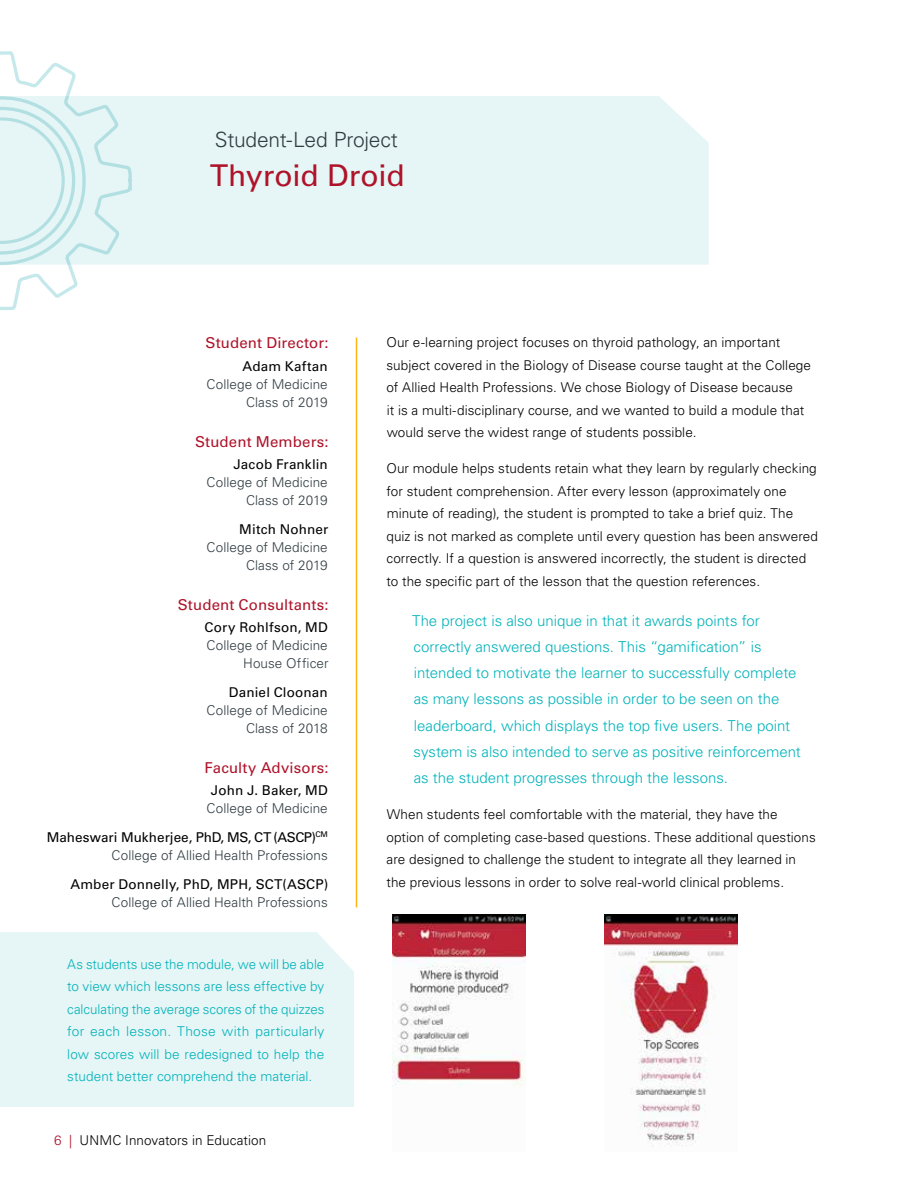
<style>
.page{position:relative;width:918px;height:1188px;background:#fff}
.page>*{position:absolute;margin:0;border:0;box-sizing:border-box;transform-origin:0 0}
.t1{font:30px "Univers LT Std";letter-spacing:-.005em;color:#ae132a}
.t2{font:300 21px "Univers LT Std";letter-spacing:-.01em;color:#303c42}
.t3{font:300 15px/26.2px "Univers LT Std";color:#00b3ba}
.t4{font:15px "Univers LT Std";letter-spacing:.01em;color:#ae132a}
.t5{font:300 13.5px/22.5px "Univers LT Std";letter-spacing:.005em;color:#000}
.t6{font:300 13.5px/22.5px "Univers LT Std";letter-spacing:.005em;color:#00b3ba;text-align:justify}
.t7{font:300 13.5px/18px "Univers LT Std";letter-spacing:.005em;color:#303c42;text-align:right}
.t8{font:13.5px/28.8px "Univers LT Std";letter-spacing:.01em;color:#000;text-align:right}
.s1{font-weight:300;color:#303c42}
.s2{color:#ae132a}
</style>
<div class="page">
<div style="left:134px;top:96px;width:575px;height:169px;background:#e6f5f5"></div>
<svg style="left:0;top:51px;width:134px;height:259px"></svg>
<img style="left:392px;top:914px;width:134px;height:172px">
<img style="left:604px;top:914px;width:134px;height:233px">
<div style="left:0;top:932px;width:354px;height:175px;background:#e6f5f5"></div>
<hr style="left:356px;top:338px;width:1px;height:569px;background:#fdb714">
<h2 class="t2" style="left:215px;top:127px;width:185px">Student-Led Project</h2>
<h1 class="t1" style="left:210px;top:157px;width:196px">Thyroid Droid</h1>
<p class="t4" style="left:206px;top:334px;width:124px">Student Director:</p>
<p class="t8" style="left:243px;top:352px;width:87px">Adam Kaftan</p>
<p class="t7" style="left:207px;top:375px;width:123px">College of Medicine<br>Class of 2019</p>
<p class="t4" style="left:195px;top:432px;width:135px">Student Members:</p>
<p class="t8" style="left:233px;top:450px;width:96px">Jacob Franklin</p>
<p class="t7" style="left:207px;top:473px;width:123px">College of Medicine<br>Class of 2019</p>
<p class="t8" style="left:239px;top:515px;width:91px">Mitch Nohner</p>
<p class="t7" style="left:207px;top:538px;width:123px">College of Medicine<br>Class of 2019</p>
<p class="t4" style="left:178px;top:595px;width:152px">Student Consultants:</p>
<p class="t8" style="left:205px;top:613px;width:125px">Cory Rohlfson, MD</p>
<p class="t7" style="left:207px;top:636px;width:124px">College of Medicine<br>House Officer</p>
<p class="t8" style="left:229px;top:678px;width:100px">Daniel Cloonan</p>
<p class="t7" style="left:207px;top:701px;width:123px">College of Medicine<br>Class of 2018</p>
<p class="t4" style="left:205px;top:758px;width:126px">Faculty Advisors:</p>
<p class="t8" style="left:211px;top:776px;width:119px">John J. Baker, MD</p>
<p class="t8" style="left:47px;top:794px;width:283px"><span class="s1">College of Medicine<br></span>Maheswari Mukherjee, PhD, MS, CT (ASCP)<sup>CM</sup></p>
<p class="t7" style="left:112px;top:846px;width:218px">College of Allied Health Professions</p>
<p class="t8" style="left:70px;top:870px;width:259px">Amber Donnelly, PhD, MPH, SCT(ASCP)</p>
<p class="t7" style="left:112px;top:893px;width:218px">College of Allied Health Professions</p>
<p class="t6" style="left:67px;top:952px;width:259px">As students use the module, we will be able to view which lessons are less effective by calculating the average scores of the quizzes for each lesson. Those with particularly low scores will be redesigned to help the student better comprehend the material.</p>
<p class="t5" style="left:54px;top:1128px;width:214px"><span class="s2">6 |</span> UNMC Innovators in Education</p>
<p class="t5" style="left:386px;top:331px;width:426px">Our e-learning project focuses on thyroid pathology, an important subject covered in the Biology of Disease course taught at the College of Allied Health Professions. We chose Biology of Disease because<br>it is a multi-disciplinary course, and we wanted to build a module that would serve the widest range of students possible.</p>
<p class="t5" style="left:386px;top:457px;width:433px">Our module helps students retain what they learn by regularly checking for student comprehension. After every lesson (approximately one minute of reading), the student is prompted to take a brief quiz. The quiz is not marked as complete until every question has been answered correctly. If a question is answered incorrectly, the student is directed to the specific part of the lesson that the question references.</p>
<p class="t3" style="left:412px;top:607px;width:390px">The project is also unique in that it awards points for correctly answered questions. This “gamification” is intended to motivate the learner to successfully complete as many lessons as possible in order to be seen on the leaderboard, which displays the top five users. The point system is also intended to serve as positive reinforcement as the student progresses through the lessons.</p>
<p class="t5" style="left:387px;top:803px;width:431px">When students feel comfortable with the material, they have the option of completing case-based questions. These additional questions are designed to challenge the student to integrate all they learned in the previous lessons in order to solve real-world clinical problems.</p>
</div>
